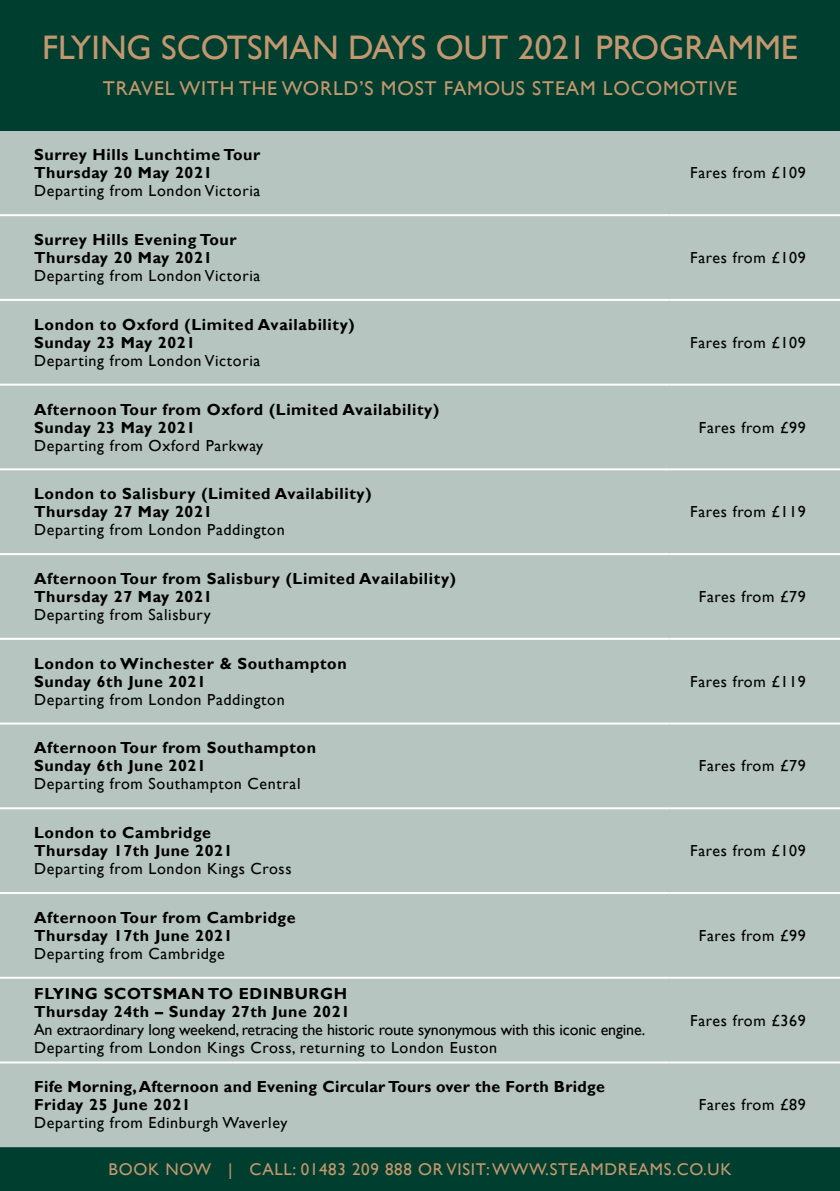
<style>
.page{position:relative;width:840px;height:1191px;background:#fff}
.page>*{position:absolute;margin:0;border:0;box-sizing:border-box;transform-origin:0 0}
.t1{font:34px "Gill Sans";color:#c3976f}
.t2{font:20px "Gill Sans";letter-spacing:.04em;color:#c3976f}
.t3{font:17px "Gill Sans";letter-spacing:.04em;color:#c3976f}
.t4{font:700 16px/18px "Gill Sans";letter-spacing:.04em;color:#000}
.t5{font:16px "Gill Sans";letter-spacing:.04em;color:#000}
.t6{font:16px/18px "Gill Sans";letter-spacing:-.01em;color:#000}
.t7{font:700 16px/18px "Gill Sans";letter-spacing:.02em;color:#000}
</style>
<div class="page">
<div style="left:0;top:1147px;width:839px;height:44px;background:#003f2f"></div>
<div style="left:0;top:130px;width:839px;height:1017px;background:#b6c5c0"></div>
<hr style="left:669px;top:214px;width:170px;height:2px;background:#fff">
<hr style="left:669px;top:299px;width:170px;height:2px;background:#fff">
<hr style="left:669px;top:383px;width:170px;height:2px;background:#fff">
<hr style="left:669px;top:468px;width:170px;height:2px;background:#fff">
<hr style="left:669px;top:553px;width:170px;height:2px;background:#fff">
<hr style="left:669px;top:638px;width:170px;height:2px;background:#fff">
<hr style="left:669px;top:722px;width:170px;height:2px;background:#fff">
<hr style="left:669px;top:807px;width:170px;height:2px;background:#fff">
<hr style="left:669px;top:892px;width:170px;height:2px;background:#fff">
<hr style="left:669px;top:976px;width:170px;height:2px;background:#fff">
<hr style="left:0;top:299px;width:669px;height:2px;background:#fff">
<hr style="left:0;top:468px;width:669px;height:2px;background:#fff">
<hr style="left:0;top:214px;width:669px;height:2px;background:#fff">
<hr style="left:0;top:383px;width:669px;height:2px;background:#fff">
<hr style="left:0;top:553px;width:669px;height:2px;background:#fff">
<hr style="left:0;top:638px;width:669px;height:2px;background:#fff">
<hr style="left:0;top:722px;width:669px;height:2px;background:#fff">
<hr style="left:0;top:807px;width:669px;height:2px;background:#fff">
<hr style="left:0;top:892px;width:669px;height:2px;background:#fff">
<hr style="left:0;top:976px;width:669px;height:2px;background:#fff">
<hr style="left:0;top:1061px;width:669px;height:2px;background:#fff">
<hr style="left:669px;top:1061px;width:170px;height:2px;background:#fff">
<div style="left:0;top:0;width:839px;height:130px;background:#003f2f"></div>
<h1 class="t1" style="left:42px;top:28px;width:757px">FLYING SCOTSMAN DAYS OUT 2021 PROGRAMME</h1>
<p class="t2" style="left:103px;top:77px;width:635px">TRAVEL WITH THE WORLD’S MOST FAMOUS STEAM LOCOMOTIVE</p>
<p class="t4" style="left:34px;top:146px;width:228px">Surrey Hills Lunchtime Tour<br>Thursday 20 May 2021</p>
<p class="t5" style="left:34px;top:182px;width:228px">Departing from London Victoria</p>
<p class="t4" style="left:34px;top:231px;width:204px">Surrey Hills Evening Tour<br>Thursday 20 May 2021</p>
<p class="t5" style="left:34px;top:266px;width:228px">Departing from London Victoria</p>
<p class="t4" style="left:34px;top:316px;width:322px">London to Oxford (Limited Availability)<br>Sunday 23 May 2021</p>
<p class="t5" style="left:34px;top:351px;width:228px">Departing from London Victoria</p>
<p class="t4" style="left:34px;top:400px;width:406px">Afternoon Tour from Oxford (Limited Availability)<br>Sunday 23 May 2021</p>
<p class="t5" style="left:34px;top:436px;width:230px">Departing from Oxford Parkway</p>
<p class="t4" style="left:34px;top:485px;width:339px">London to Salisbury (Limited Availability)<br>Thursday 27 May 2021</p>
<p class="t5" style="left:34px;top:520px;width:252px">Departing from London Paddington</p>
<p class="t4" style="left:34px;top:570px;width:423px">Afternoon Tour from Salisbury (Limited Availability)<br>Thursday 27 May 2021</p>
<p class="t5" style="left:34px;top:605px;width:178px">Departing from Salisbury</p>
<p class="t4" style="left:34px;top:655px;width:314px">London to Winchester &amp; Southampton<br>Sunday 6th June 2021</p>
<p class="t5" style="left:34px;top:690px;width:252px">Departing from London Paddington</p>
<p class="t4" style="left:34px;top:739px;width:283px">Afternoon Tour from Southampton<br>Sunday 6th June 2021</p>
<p class="t5" style="left:34px;top:775px;width:268px">Departing from Southampton Central</p>
<p class="t4" style="left:34px;top:824px;width:200px">London to Cambridge<br>Thursday 17th June 2021</p>
<p class="t5" style="left:34px;top:859px;width:259px">Departing from London Kings Cross</p>
<p class="t4" style="left:34px;top:909px;width:263px">Afternoon Tour from Cambridge<br>Thursday 17th June 2021</p>
<p class="t5" style="left:34px;top:944px;width:192px">Departing from Cambridge</p>
<p class="t4" style="left:34px;top:984px;width:317px">FLYING SCOTSMAN TO EDINBURGH<br>Thursday 24th – Sunday 27th June 2021</p>
<p class="t6" style="left:34px;top:1020px;width:612px">An extraordinary long weekend, retracing the historic route synonymous with this iconic engine.<br>Departing from London Kings Cross, returning to London Euston</p>
<p class="t7" style="left:34px;top:1078px;width:572px">Fife Morning, Afternoon and Evening Circular Tours over the Forth Bridge<br>Friday 25 June 2021</p>
<p class="t5" style="left:34px;top:1113px;width:255px">Departing from Edinburgh Waverley</p>
<p class="t5" style="left:689px;top:164px;width:117px">Fares from £109</p>
<p class="t5" style="left:689px;top:248px;width:117px">Fares from £109</p>
<p class="t5" style="left:689px;top:333px;width:117px">Fares from £109</p>
<p class="t5" style="left:698px;top:418px;width:108px">Fares from £99</p>
<p class="t5" style="left:689px;top:502px;width:117px">Fares from £119</p>
<p class="t5" style="left:698px;top:587px;width:108px">Fares from £79</p>
<p class="t5" style="left:689px;top:672px;width:117px">Fares from £119</p>
<p class="t5" style="left:698px;top:757px;width:108px">Fares from £79</p>
<p class="t5" style="left:689px;top:841px;width:117px">Fares from £109</p>
<p class="t5" style="left:698px;top:926px;width:108px">Fares from £99</p>
<p class="t5" style="left:689px;top:1011px;width:117px">Fares from £369</p>
<p class="t5" style="left:698px;top:1095px;width:108px">Fares from £89</p>
<p class="t3" style="left:108px;top:1159px;width:624px">BOOK NOW | CALL: 01483 209 888 OR VISIT: WWW.STEAMDREAMS.CO.UK</p>
</div>
